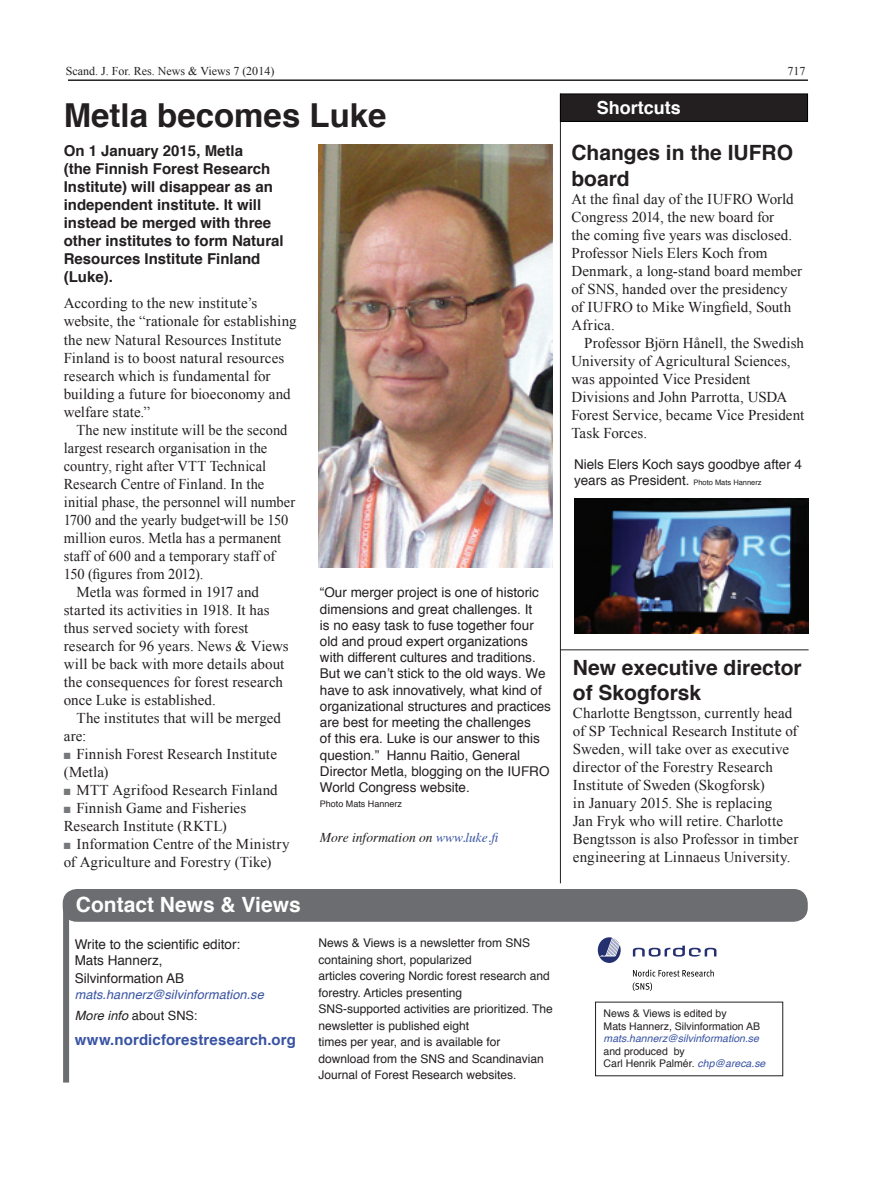
<style>
.page{position:relative;width:893px;height:1191px;background:#fff}
.page>*{position:absolute;margin:0;border:0;box-sizing:border-box;transform-origin:0 0}
.t1{font:700 33px "Helvetica";color:#231f20}
.t2{font:700 21px/25.2px "Helvetica";color:#231f20}
.t3{font:700 21px "Helvetica";color:#fff}
.t4{font:700 18px "Helvetica";color:#fff}
.t5{font:15px/18px "Times New Roman";letter-spacing:.005em;color:#231f20}
.t6{font:15px "Times New Roman";letter-spacing:.005em;color:#231f20;scale:.96 1}
.t7{font:700 15px/18px "Helvetica";color:#231f20}
.t8{font:700 15px "Helvetica";letter-spacing:.005em;color:#3853a3}
.t9{font:13.5px/16.2px "Helvetica";color:#231f20}
.t10{font:italic 13.5px "Times";color:#231f20}
.t11{font:italic 12.75px/21.6px "Helvetica";letter-spacing:.005em;color:#3853a3}
.t12{font:12px/16.5px "Helvetica";color:#231f20}
.t13{font:12px "Times New Roman";color:#231f20}
.t14{font:10.5px/12.6px "Helvetica";color:#231f20}
.t15{font:italic 10.5px "Helvetica";color:#3853a3}
.t16{font:9px "Helvetica";color:#231f20}
.s1{color:#76787b}
.s2{color:#231f20}
.s3{font-style:normal;color:#231f20}
.s4{color:#3853a3}
.s5{font-size:7.5px}
.s6{font-style:italic;color:#3853a3}
</style>
<div class="page">
<hr style="left:68px;top:79px;width:740px;height:2px;background:#231f20">
<div style="left:63px;top:889px;width:744px;height:32px;background:#6c6d70;border-radius:14px"></div>
<div style="left:63px;top:889px;width:745px;height:32px;border:2px solid #6c6d70;border-radius:14px"></div>
<div style="left:63px;top:904px;width:6px;height:178px;background:#6c6d70"></div>
<svg style="left:598px;top:937px;width:23px;height:26px"></svg>
<svg style="left:633px;top:945px;width:83px;height:11px"></svg>
<svg style="left:633px;top:969px;width:81px;height:7px"></svg>
<svg style="left:633px;top:982px;width:19px;height:9px"></svg>
<img style="left:319px;top:145px;width:234px;height:423px">
<img style="left:574px;top:498px;width:235px;height:135px">
<hr style="left:560px;top:94px;width:1px;height:789px;background:#231f20">
<div style="left:560px;top:94px;width:247px;height:27px;background:#231f20"></div>
<div style="left:560px;top:94px;width:248px;height:28px;border:1px solid #000"></div>
<hr style="left:560px;top:649px;width:249px;height:1px;background:#231f20">
<p class="t13" style="left:66px;top:63px;width:210px">Scand. J. For. Res. News &amp; Views 7 (2014)</p>
<p class="t13" style="left:787px;top:62px;width:19px">717</p>
<h1 class="t1" style="left:64px;top:89px;width:324px">Metla becomes Luke</h1>
<p class="t7" style="left:64px;top:142px;width:222px">On 1 January 2015, Metla<br>(the Finnish Forest Research<br>Institute) will disappear as an independent institute. It will instead be merged with three other institutes to form Natural<br>Resources Institute Finland (Luke).</p>
<p class="t5" style="left:64px;top:294px;width:234px">According to the new institute’s website, the “rationale for establishing the new Natural Resources Institute Finland is to boost natural resources research which is fundamental for building a future for bioeconomy and welfare state.”</p>
<p class="t6" style="left:76px;top:419px;width:221px">The new institute will be the second</p>
<p class="t6" style="left:64px;top:437px;width:213px">largest research organisation in the</p>
<p class="t6" style="left:64px;top:455px;width:212px">country, right after VTT Technical</p>
<p class="t6" style="left:64px;top:473px;width:210px">Research Centre of Finland. In the</p>
<p class="t6" style="left:64px;top:491px;width:243px">initial phase, the personnel will number</p>
<p class="t6" style="left:64px;top:509px;width:235px">1700 and the yearly budget will be 150</p>
<p class="t6" style="left:64px;top:527px;width:228px">million euros. Metla has a permanent</p>
<p class="t6" style="left:64px;top:545px;width:222px">staff of 600 and a temporary staff of</p>
<p class="t6" style="left:64px;top:563px;width:147px">150 (figures from 2012).</p>
<p class="t5" style="left:76px;top:582px;width:184px">Metla was formed in 1917 and</p>
<p class="t5" style="left:64px;top:600px;width:208px">started its activities in 1918. It has</p>
<p class="t5" style="left:64px;top:618px;width:186px">thus served society with forest</p>
<p class="t5" style="left:64px;top:636px;width:227px">research for 96 years. News &amp; Views</p>
<p class="t5" style="left:64px;top:654px;width:222px">will be back with more details about</p>
<p class="t5" style="left:64px;top:672px;width:221px">the consequences for forest research</p>
<p class="t5" style="left:64px;top:690px;width:154px">once Luke is established.</p>
<p class="t5" style="left:76px;top:708px;width:206px">The institutes that will be merged</p>
<p class="t5" style="left:64px;top:726px;width:24px">are:</p>
<p class="t5" style="left:64px;top:744px;width:215px"><span class="s1">■</span> Finnish Forest Research Institute (Metla)</p>
<p class="t5" style="left:64px;top:780px;width:215px"><span class="s1">■</span> MTT Agrifood Research Finland</p>
<p class="t5" style="left:64px;top:798px;width:184px"><span class="s1">■</span> Finnish Game and Fisheries<br>Research Institute (RKTL)</p>
<p class="t5" style="left:64px;top:834px;width:227px"><span class="s1">■</span> Information Centre of the Ministry of Agriculture and Forestry (Tike)</p>
<h2 class="t3" style="left:76px;top:887px;width:226px">Contact News &amp; Views</h2>
<p class="t9" style="left:75px;top:936px;width:167px">Write to the scientific editor:<br>Mats Hannerz,</p>
<p class="t9" style="left:75px;top:970px;width:111px">Silvinformation AB</p>
<p class="t11" style="left:75px;top:983px;width:191px">mats.hannerz@silvinformation.se<br><span class="s2">More info</span> <span class="s3">about SNS:</span></p>
<p class="t8" style="left:75px;top:1027px;width:223px">www.nordicforestresearch.org</p>
<p class="t9" style="left:320px;top:585px;width:233px">“Our merger project is one of historic dimensions and great challenges. It<br>is no easy task to fuse together four old and proud expert organizations with different cultures and traditions.<br>But we can’t stick to the old ways. We have to ask innovatively, what kind of organizational structures and practices are best for meeting the challenges<br>of this era. Luke is our answer to this question.” Hannu Raitio, General Director Metla, blogging on the IUFRO World Congress website.</p>
<p class="t16" style="left:320px;top:797px;width:84px">Photo Mats Hannerz</p>
<p class="t10" style="left:320px;top:826px;width:182px">More information on <span class="s4">www.luke.fi</span></p>
<p class="t12" style="left:318px;top:935px;width:236px">News &amp; Views is a newsletter from SNS containing short, popularized<br>articles covering Nordic forest research and forestry. Articles presenting<br>SNS-supported activities are prioritized. The newsletter is published eight<br>times per year, and is available for download from the SNS and Scandinavian Journal of Forest Research websites.</p>
<p class="t4" style="left:597px;top:93px;width:86px">Shortcuts</p>
<h2 class="t2" style="left:571px;top:141px;width:223px">Changes in the IUFRO board</h2>
<p class="t5" style="left:571px;top:189px;width:232px">At the final day of the IUFRO World<br>Congress 2014, the new board for<br>the coming five years was disclosed.<br>Professor Niels Elers Koch from<br>Denmark, a long-stand board member of SNS, handed over the presidency of IUFRO to Mike Wingfield, South<br>Africa.</p>
<p class="t5" style="left:571px;top:333px;width:234px;text-indent:13px">Professor Björn Hånell, the Swedish<br>University of Agricultural Sciences, was appointed Vice President<br>Divisions and John Parrotta, USDA<br>Forest Service, became Vice President<br>Task Forces.</p>
<p class="t9" style="left:574px;top:456px;width:230px">Niels Elers Koch says goodbye after 4 years as President. <span class="s5">Photo Mats Hannerz</span></p>
<h2 class="t2" style="left:573px;top:655px;width:230px">New executive director of Skogforsk</h2>
<p class="t5" style="left:573px;top:704px;width:227px">Charlotte Bengtsson, currently head of SP Technical Research Institute of Sweden, will take over as executive director of the Forestry Research Institute of Sweden (Skogforsk)<br>in January 2015. She is replacing<br>Jan Fryk who will retire. Charlotte Bengtsson is also Professor in timber engineering at Linnaeus University.</p>
<p class="t14" style="left:604px;top:1007px;width:158px">News &amp; Views is edited by<br>Mats Hannerz, Silvinformation AB</p>
<p class="t15" style="left:604px;top:1030px;width:157px">mats.hannerz@silvinformation.se</p>
<p class="t14" style="left:604px;top:1045px;width:163px">and produced by<br>Carl Henrik Palmér. <span class="s6">chp@areca.se</span></p>
</div>
